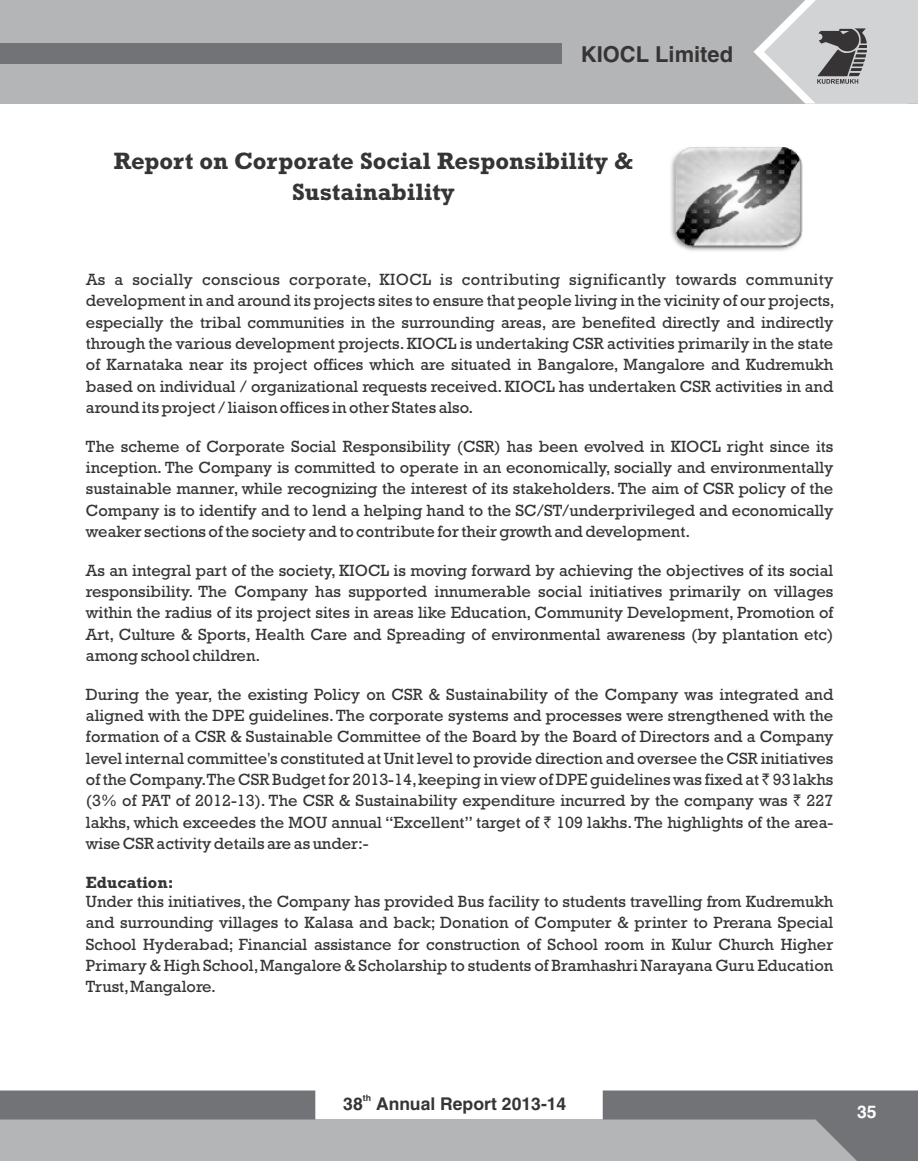
<style>
.page{position:relative;width:918px;height:1161px;background:#fff}
.page>*{position:absolute;margin:0;border:0;box-sizing:border-box;transform-origin:0 0}
.t1{font:700 24px/31px "Rockwell";color:#373435;text-align:center}
.t2{font:700 21.9px "Helvetica LT";color:#373435}
.t3{font:700 17.55px "Helvetica LT";color:#373435}
.t4{font:700 17.55px "Helvetica LT";color:#fefefe}
.t5{font:16.5px/21.3px "Rockwell";color:#373435;text-align:justify}
.t6{font:700 16.5px "Rockwell";color:#373435}
.t7{font:700 8.85px "Helvetica LT";color:#373435}
.s1{font-family:"Rupee"}
</style>
<div class="page">
<img style="left:671px;top:147px;width:132px;height:104px">
<div style="left:0;top:0;width:918px;height:104px;background:#b3b5b7"></div>
<div style="left:0;top:43px;width:561px;height:21px;background:#727376"></div>
<svg style="left:753px;top:0;width:165px;height:104px"></svg>
<svg style="left:0;top:1091px;width:918px;height:70px;background:#a6a8aa"></svg>
<h2 class="t2" style="left:581px;top:46px;width:154px">KIOCL Limited</h2>
<h1 class="t1" style="left:114px;top:148px;width:521px">Report on Corporate Social Responsibility &amp;<br>Sustainability</h1>
<p class="t5" style="left:86px;top:271px;width:750px">As a socially conscious corporate, KIOCL is contributing significantly towards community development in and around its projects sites to ensure that people living in the vicinity of our projects, especially the tribal communities in the surrounding areas, are benefited directly and indirectly through the various development projects.KIOCL is undertaking CSR activities primarily in the state of Karnataka near its project offices which are situated in Bangalore, Mangalore and Kudremukh based on individual / organizational requests received. KIOCL has undertaken CSR activities in and around its project / liaison offices in other States also.</p>
<p class="t5" style="left:86px;top:437px;width:749px">The scheme of Corporate Social Responsibility (CSR) has been evolved in KIOCL right since its inception. The Company is committed to operate in an economically, socially and environmentally sustainable manner, while recognizing the interest of its stakeholders. The aim of CSR policy of the Company is to identify and to lend a helping hand to the SC/ST/underprivileged and economically weaker sections of the society and to contribute for their growth and development.</p>
<p class="t5" style="left:86px;top:561px;width:749px">As an integral part of the society, KIOCL is moving forward by achieving the objectives of its social responsibility. The Company has supported innumerable social initiatives primarily on villages within the radius of its project sites in areas like Education, Community Development, Promotion of Art, Culture &amp; Sports, Health Care and Spreading of environmental awareness (by plantation etc) among school children.</p>
<p class="t5" style="left:86px;top:685px;width:749px">During the year, the existing Policy on CSR &amp; Sustainability of the Company was integrated and aligned with the DPE guidelines.The corporate systems and processes were strengthened with the formation of a CSR &amp; Sustainable Committee of the Board by the Board of Directors and a Company level internal committee's constituted at Unit level to provide direction and oversee the CSR initiatives of the Company.The CSR Budget for 2013-14,keeping in view of DPE guidelines was fixed at <span class="s1">`</span> 93 lakhs (3% of PAT of 2012-13). The CSR &amp; Sustainability expenditure incurred by the company was <span class="s1">`</span> 227 lakhs, which exceedes the MOU annual “Excellent” target of <span class="s1">`</span> 109 lakhs.The highlights of the area&shy;wise CSR activity details are as under:-</p>
<p class="t6" style="left:86px;top:876px;width:89px">Education:</p>
<p class="t5" style="left:86px;top:893px;width:749px">Under this initiatives, the Company has provided Bus facility to students travelling from Kudremukh and surrounding villages to Kalasa and back; Donation of Computer &amp; printer to Prerana Special School Hyderabad; Financial assistance for construction of School room in Kulur Church Higher Primary &amp; High School,Mangalore &amp; Scholarship to students of Bramhashri Narayana Guru Education Trust,Mangalore.</p>
<p class="t7" style="left:363px;top:1094px;width:10px">th</p>
<p class="t3" style="left:343px;top:1097px;width:225px">38 Annual Report 2013-14</p>
<p class="t4" style="left:857px;top:1106px;width:21px">35</p>
</div>
